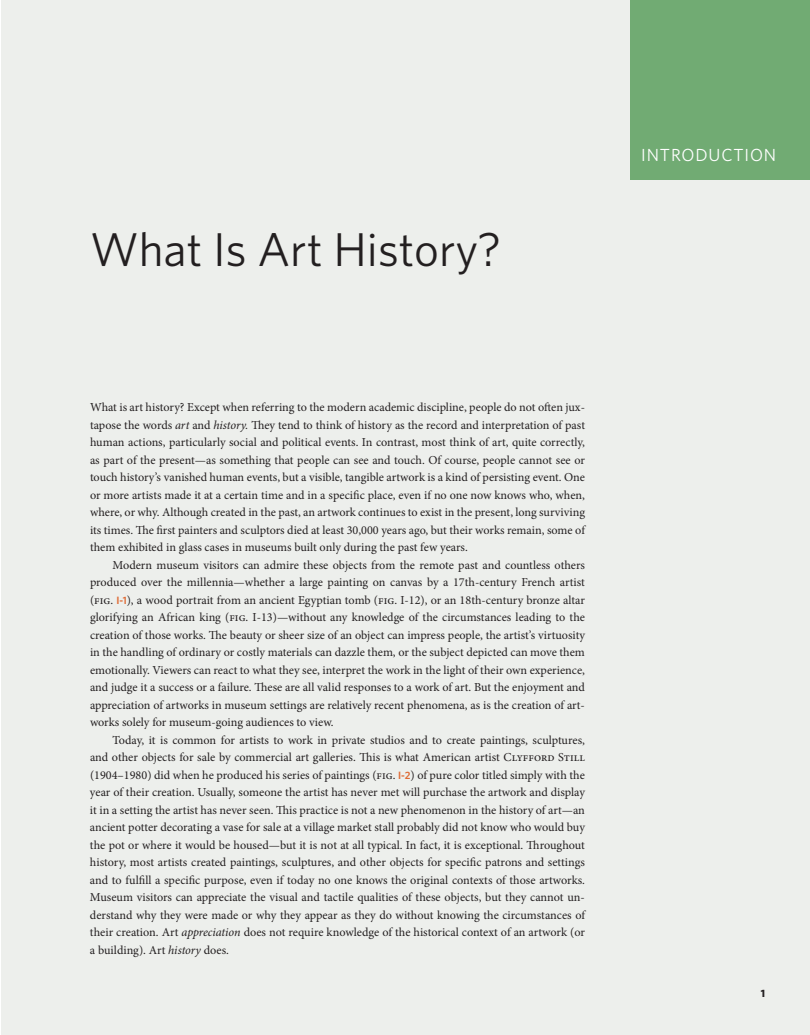
<style>
.page{position:relative;width:810px;height:1035px;background:#fff}
.page>*{position:absolute;margin:0;border:0;box-sizing:border-box;transform-origin:0 0}
.t1{font:47.5px "Whitney";color:#231f20}
.t2{font:17.5px "Whitney";letter-spacing:.05em;color:#fff}
.t3{font:12.25px "Minion Pro";letter-spacing:-.005em;color:#231f20}
.t4{font:700 10.62px "Whitney";color:#231f20}
.s1{font-style:italic}
.s2{font-family:"Whitney";font-weight:600;font-size:10.62px;color:#de6b35}
</style>
<div class="page">
<div style="left:1px;top:0;width:809px;height:1035px;background:#edefec"></div>
<div style="left:630px;top:0;width:180px;height:180px;background:#71ab73"></div>
<p class="t1" style="left:90px;top:218px;width:413px">What Is Art History?</p>
<p class="t3" style="left:90px;top:399px;width:497px">What is art history? Except when referring to the modern academic discipline, people do not often jux-</p>
<p class="t3" style="left:90px;top:417px;width:497px">tapose the words <span class="s1">art</span> and <span class="s1">history.</span> They tend to think of history as the record and interpretation of past</p>
<p class="t3" style="left:90px;top:434px;width:497px">human actions, particularly social and political events. In contrast, most think of art, quite correctly,</p>
<p class="t3" style="left:90px;top:452px;width:496px">as part of the present—as something that people can see and touch. Of course, people cannot see or</p>
<p class="t3" style="left:90px;top:469px;width:496px">touch history’s vanished human events, but a visible, tangible artwork is a kind of persisting event. One</p>
<p class="t3" style="left:90px;top:487px;width:497px">or more artists made it at a certain time and in a specific place, even if no one now knows who, when,</p>
<p class="t3" style="left:90px;top:504px;width:497px">where, or why. Although created in the past, an artwork continues to exist in the present, long surviving</p>
<p class="t3" style="left:90px;top:522px;width:498px">its times. The first painters and sculptors died at least 30,000 years ago, but their works remain, some of</p>
<p class="t3" style="left:90px;top:539px;width:379px">them exhibited in glass cases in museums built only during the past few years.</p>
<p class="t3" style="left:112px;top:557px;width:474px">Modern museum visitors can admire these objects from the remote past and countless others</p>
<p class="t3" style="left:90px;top:574px;width:496px">produced over the millennia—whether a large painting on canvas by a 17th-century French artist</p>
<p class="t3" style="left:90px;top:592px;width:497px">(fig. <span class="s2">I-1</span>), a wood portrait from an ancient Egyptian tomb (fig. I-12), or an 18th-century bronze altar</p>
<p class="t3" style="left:90px;top:609px;width:496px">glorifying an African king (fig. I-13)—without any knowledge of the circumstances leading to the</p>
<p class="t3" style="left:90px;top:627px;width:497px">creation of those works. The beauty or sheer size of an object can impress people, the artist’s virtuosity</p>
<p class="t3" style="left:90px;top:644px;width:496px">in the handling of ordinary or costly materials can dazzle them, or the subject depicted can move them</p>
<p class="t3" style="left:90px;top:662px;width:496px">emotionally. Viewers can react to what they see, interpret the work in the light of their own experience,</p>
<p class="t3" style="left:90px;top:679px;width:496px">and judge it a success or a failure. These are all valid responses to a work of art. But the enjoyment and</p>
<p class="t3" style="left:90px;top:697px;width:496px">appreciation of artworks in museum settings are relatively recent phenomena, as is the creation of art-</p>
<p class="t3" style="left:90px;top:714px;width:245px">works solely for museum-going audiences to view.</p>
<p class="t3" style="left:113px;top:732px;width:474px">Today, it is common for artists to work in private studios and to create paintings, sculptures,</p>
<p class="t3" style="left:90px;top:749px;width:496px">and other objects for sale by commercial art galleries. This is what American artist Clyfford Still</p>
<p class="t3" style="left:90px;top:767px;width:496px">(1904–1980) did when he produced his series of paintings (fig. <span class="s2">I-2</span>) of pure color titled simply with the</p>
<p class="t3" style="left:90px;top:784px;width:497px">year of their creation. Usually, someone the artist has never met will purchase the artwork and display</p>
<p class="t3" style="left:90px;top:802px;width:496px">it in a setting the artist has never seen. This practice is not a new phenomenon in the history of art—an</p>
<p class="t3" style="left:90px;top:819px;width:497px">ancient potter decorating a vase for sale at a village market stall probably did not know who would buy</p>
<p class="t3" style="left:90px;top:837px;width:496px">the pot or where it would be housed—but it is not at all typical. In fact, it is exceptional. Throughout</p>
<p class="t3" style="left:90px;top:854px;width:497px">history, most artists created paintings, sculptures, and other objects for specific patrons and settings</p>
<p class="t3" style="left:90px;top:872px;width:497px">and to fulfill a specific purpose, even if today no one knows the original contexts of those artworks.</p>
<p class="t3" style="left:90px;top:889px;width:496px">Museum visitors can appreciate the visual and tactile qualities of these objects, but they cannot un-</p>
<p class="t3" style="left:90px;top:907px;width:498px">derstand why they were made or why they appear as they do without knowing the circumstances of</p>
<p class="t3" style="left:90px;top:924px;width:496px">their creation. Art <span class="s1">appreciation</span> does not require knowledge of the historical context of an artwork (or</p>
<p class="t3" style="left:90px;top:942px;width:140px">a building). Art <span class="s1">history</span> does.</p>
<p class="t2" style="left:641px;top:144px;width:137px">INTRODUCTION</p>
<p class="t4" style="left:761px;top:986px;width:6px">1</p>
</div>
